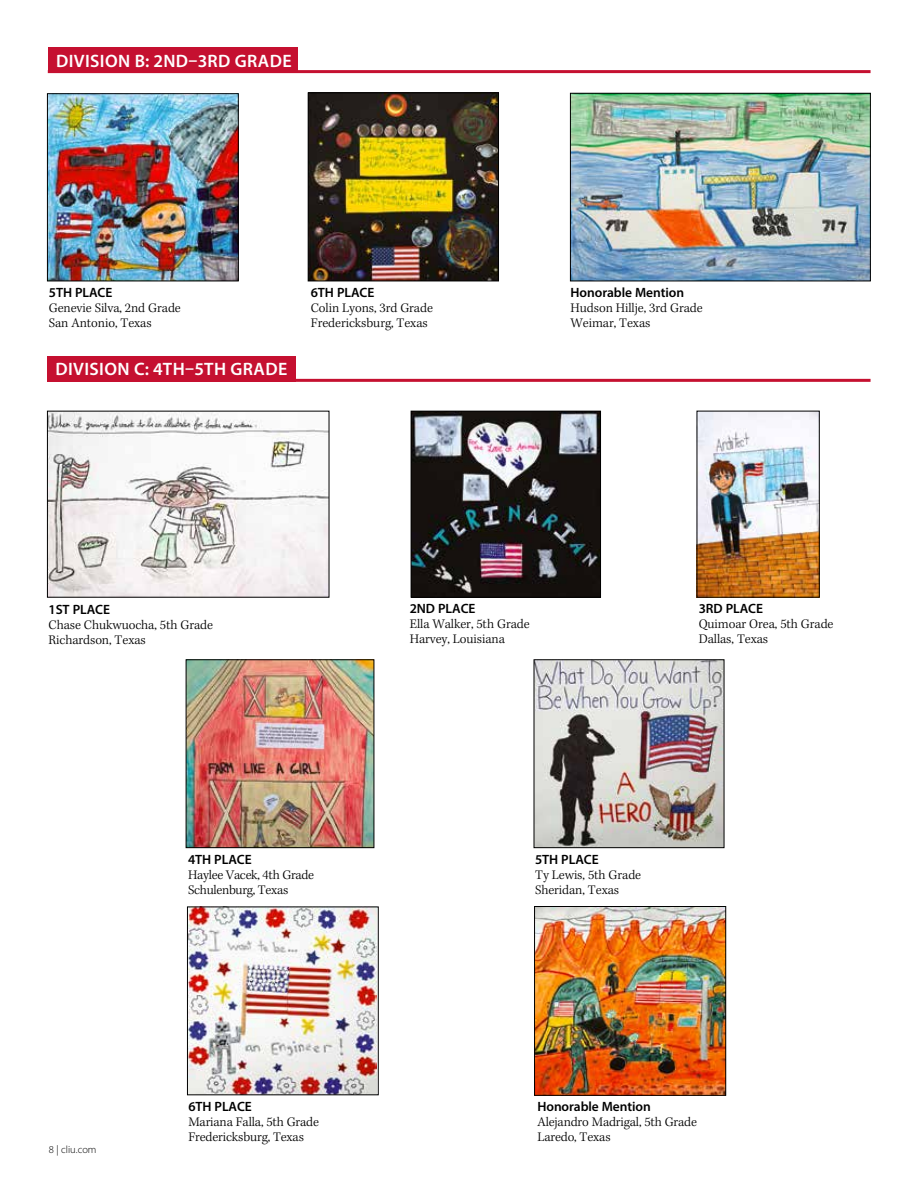
<style>
.page{position:relative;width:918px;height:1188px;background:#fff}
.page>*{position:absolute;margin:0;border:0;box-sizing:border-box;transform-origin:0 0}
.t1{font:600 18px "Myriad Pro";letter-spacing:.02em;color:#fff}
.t2{font:300 13.5px/15px "Kepler Std";letter-spacing:-.005em;color:#000}
.t3{font:600 13.5px "Myriad Pro";letter-spacing:-.005em;color:#000}
.t4{font:300 10.5px "Myriad Pro";color:#000}
</style>
<div class="page">
<img style="left:49px;top:413px;width:278px;height:183px">
<img style="left:413px;top:413px;width:186px;height:183px">
<div style="left:411px;top:411px;width:190px;height:187px;border:1px solid #000"></div>
<img style="left:699px;top:413px;width:119px;height:183px">
<div style="left:697px;top:411px;width:123px;height:187px;border:1px solid #000"></div>
<img style="left:188px;top:661px;width:184px;height:185px">
<div style="left:186px;top:659px;width:188px;height:189px;border:1px solid #000"></div>
<img style="left:536px;top:661px;width:186px;height:185px">
<div style="left:534px;top:659px;width:190px;height:189px;border:1px solid #000"></div>
<img style="left:189px;top:909px;width:187px;height:184px">
<div style="left:187px;top:907px;width:192px;height:188px;border:1px solid #000"></div>
<img style="left:536px;top:908px;width:188px;height:186px">
<div style="left:534px;top:906px;width:192px;height:190px;border:1px solid #000"></div>
<div style="left:47px;top:356px;width:249px;height:26px;background:#c51030"></div>
<hr style="left:47px;top:379px;width:824px;height:3px;background:#c51030">
<div style="left:48px;top:47px;width:249px;height:26px;background:#c51030"></div>
<hr style="left:48px;top:70px;width:823px;height:3px;background:#c51030">
<img style="left:310px;top:94px;width:187px;height:185px">
<div style="left:308px;top:92px;width:191px;height:189px;border:1px solid #000"></div>
<img style="left:572px;top:95px;width:297px;height:184px">
<div style="left:570px;top:93px;width:301px;height:188px;border:1px solid #000"></div>
<img style="left:49px;top:95px;width:188px;height:184px">
<div style="left:47px;top:93px;width:192px;height:188px;border:1px solid #000"></div>
<h1 class="t1" style="left:56px;top:49px;width:237px">DIVISION B: 2ND–3RD GRADE</h1>
<p class="t3" style="left:49px;top:284px;width:65px">5TH PLACE</p>
<p class="t2" style="left:49px;top:301px;width:134px">Genevie Silva, 2nd Grade<br>San Antonio, Texas</p>
<h1 class="t1" style="left:55px;top:358px;width:233px">DIVISION C: 4TH–5TH GRADE</h1>
<p class="t3" style="left:311px;top:284px;width:65px">6TH PLACE</p>
<p class="t2" style="left:311px;top:301px;width:124px">Colin Lyons, 3rd Grade<br>Fredericksburg, Texas</p>
<p class="t3" style="left:571px;top:284px;width:115px">Honorable Mention</p>
<p class="t2" style="left:571px;top:301px;width:134px">Hudson Hillje, 3rd Grade<br>Weimar, Texas</p>
<p class="t3" style="left:49px;top:600px;width:63px">1ST PLACE</p>
<p class="t2" style="left:49px;top:617px;width:166px">Chase Chukwuocha, 5th Grade<br>Richardson, Texas</p>
<p class="t3" style="left:410px;top:600px;width:67px">2ND PLACE</p>
<p class="t2" style="left:410px;top:617px;width:121px">Ella Walker, 5th Grade<br>Harvey, Louisiana</p>
<p class="t3" style="left:699px;top:600px;width:66px">3RD PLACE</p>
<p class="t2" style="left:699px;top:617px;width:136px">Quimoar Orea, 5th Grade<br>Dallas, Texas</p>
<p class="t4" style="left:49px;top:1144px;width:49px">8 | cliu.com</p>
<p class="t3" style="left:188px;top:851px;width:65px">4TH PLACE</p>
<p class="t2" style="left:188px;top:868px;width:128px">Haylee Vacek, 4th Grade<br>Schulenburg, Texas</p>
<p class="t3" style="left:188px;top:1098px;width:65px">6TH PLACE</p>
<p class="t2" style="left:188px;top:1115px;width:132px">Mariana Falla, 5th Grade<br>Fredericksburg, Texas</p>
<p class="t3" style="left:535px;top:851px;width:65px">5TH PLACE</p>
<p class="t2" style="left:535px;top:868px;width:108px">Ty Lewis, 5th Grade<br>Sheridan, Texas</p>
<p class="t3" style="left:537px;top:1098px;width:115px">Honorable Mention</p>
<p class="t2" style="left:537px;top:1115px;width:161px">Alejandro Madrigal, 5th Grade<br>Laredo, Texas</p>
</div>
